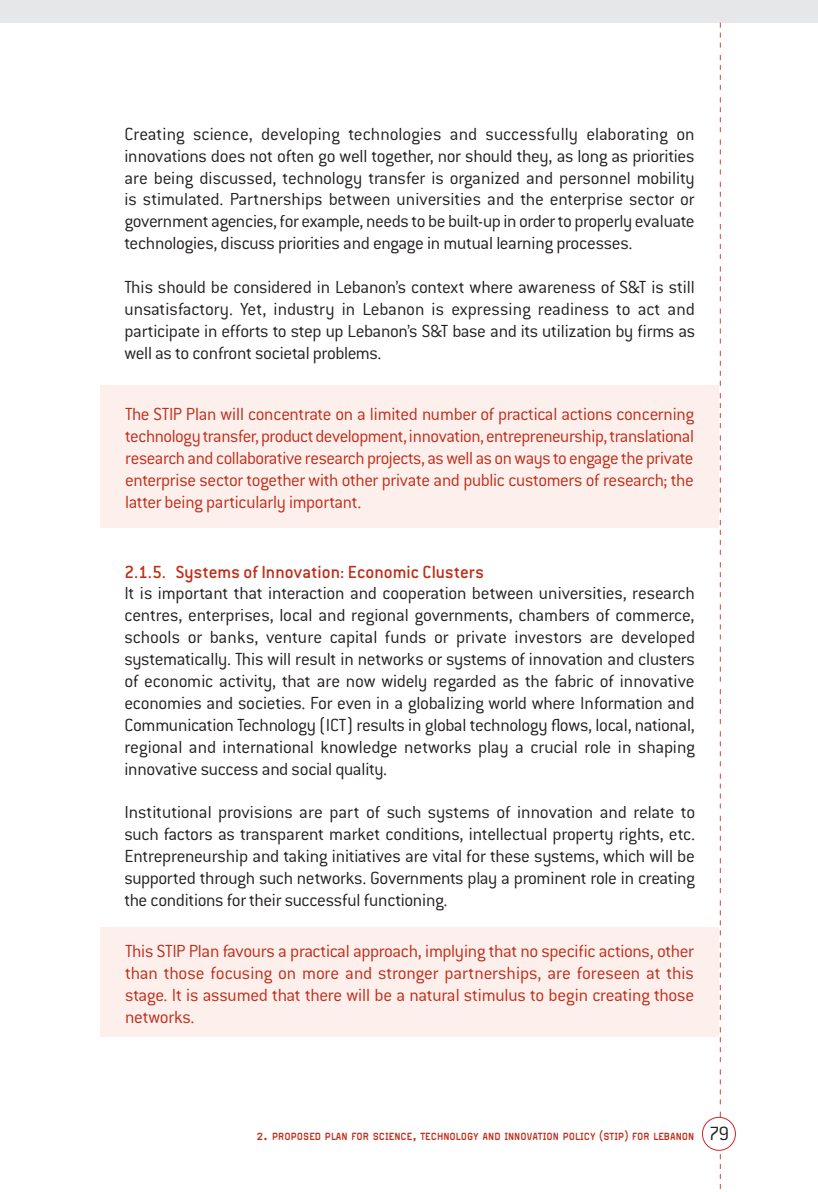
<style>
.page{position:relative;width:818px;height:1192px;background:#fff}
.page>*{position:absolute;margin:0;border:0;box-sizing:border-box;transform-origin:0 0}
.t1{font:300 19.25px/21.9px "Conduit ITC";letter-spacing:-.015em;color:#231f20;text-align:justify}
.t2{font:300 19.25px/21.9px "Conduit ITC";letter-spacing:-.015em;color:#c02d19;text-align:justify}
.t3{font:500 19.25px "Conduit ITC";color:#c02d19}
.t4{font:700 12.25px "Magda Polska";color:#c02d19}
.s1{font-family:"Conduit ITC";font-weight:300;font-size:21px;color:#231f20}
</style>
<div class="page">
<div style="left:0;top:0;width:818px;height:23px;background:#e6e7e9"></div>
<svg style="left:720px;top:23px;width:1px;height:1166px"></svg>
<div style="left:702px;top:1117px;width:33px;height:33px;background:#fff;border-radius:50%"></div>
<div style="left:702px;top:1116px;width:34px;height:34px;border:1px solid #d1232a;border-radius:50%"></div>
<div style="left:100px;top:385px;width:618px;height:142px;background:#fcefec"></div>
<div style="left:100px;top:927px;width:618px;height:109px;background:#fcefec"></div>
<p class="t1" style="left:124px;top:123px;width:572px">Creating science, developing technologies and successfully elaborating on innovations does not often go well together, nor should they, as long as priorities are being discussed, technology transfer is organized and personnel mobility is stimulated. Partnerships between universities and the enterprise sector or government agencies, for example, needs to be built-up in order to properly evaluate technologies, discuss priorities and engage in mutual learning processes.</p>
<p class="t1" style="left:124px;top:276px;width:572px">This should be considered in Lebanon’s context where awareness of S&amp;T is still unsatisfactory. Yet, industry in Lebanon is expressing readiness to act and participate in efforts to step up Lebanon’s S&amp;T base and its utilization by firms as well as to confront societal problems.</p>
<p class="t2" style="left:125px;top:403px;width:570px">The STIP Plan will concentrate on a limited number of practical actions concerning technology transfer, product development, innovation, entrepreneurship, translational research and collaborative research projects, as well as on ways to engage the private enterprise sector together with other private and public customers of research; the latter being particularly important.</p>
<p class="t3" style="left:124px;top:560px;width:361px">2.1.5. Systems of Innovation: Economic Clusters</p>
<p class="t1" style="left:124px;top:582px;width:572px">It is important that interaction and cooperation between universities, research centres, enterprises, local and regional governments, chambers of commerce, schools or banks, venture capital funds or private investors are developed systematically. This will result in networks or systems of innovation and clusters of economic activity, that are now widely regarded as the fabric of innovative economies and societies. For even in a globalizing world where Information and Communication Technology (ICT) results in global technology flows, local, national, regional and international knowledge networks play a crucial role in shaping innovative success and social quality.</p>
<p class="t1" style="left:124px;top:801px;width:572px">Institutional provisions are part of such systems of innovation and relate to such factors as transparent market conditions, intellectual property rights, etc.<br>Entrepreneurship and taking initiatives are vital for these systems, which will be supported through such networks. Governments play a prominent role in creating the conditions for their successful functioning.</p>
<p class="t2" style="left:125px;top:939px;width:570px">This STIP Plan favours a practical approach, implying that no specific actions, other than those focusing on more and stronger partnerships, are foreseen at this stage. It is assumed that there will be a natural stimulus to begin creating those networks.</p>
<p class="t4" style="left:257px;top:1129px;width:474px">2. PROPOSED PLAN FOR SCIENCE, TECHNOLOGY AND INNOVATION POLICY (STIP) FOR LEBANON <span class="s1">79</span></p>
</div>
